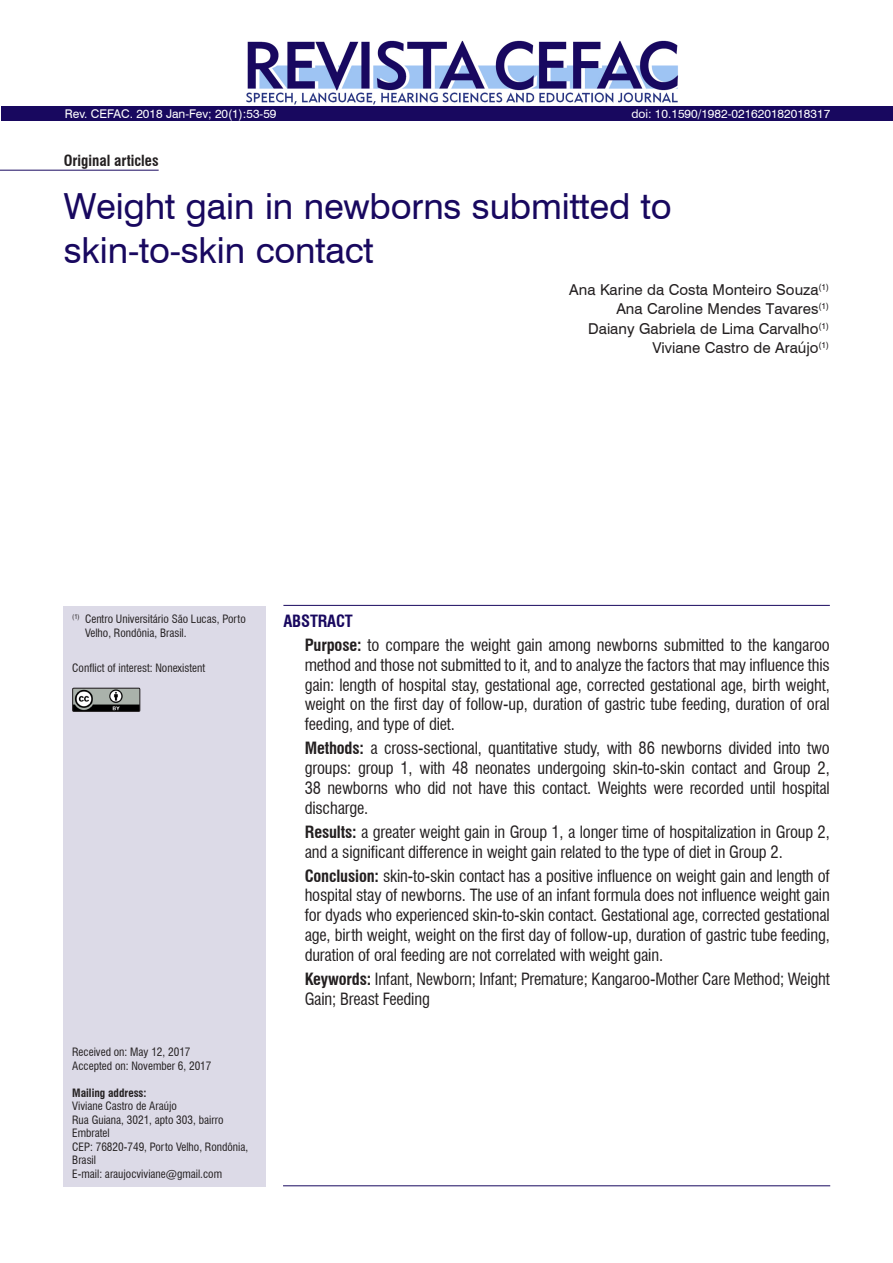
<style>
.page{position:relative;width:893px;height:1263px;background:#fff}
.page>*{position:absolute;margin:0;border:0;box-sizing:border-box;transform-origin:0 0}
.Titulo_só_inglês{font:36px/43.2px "Swiss 721 BT";letter-spacing:-.005em;color:#18085f}
.Resumo_só_ingles{font:condensed 16.5px/19.8px "Swiss 721 BT";letter-spacing:-.01em;color:#231f20;text-align:justify}
.Resumo_título{font:700 condensed 16.5px "Swiss 721 BT";letter-spacing:-.01em;color:#18085f}
.Autor{font:15px "Swiss 721 BT";color:#231f20}
.Tipo_de_artigo{font:700 condensed 15px "Swiss 721 BT";color:#231f20}
.Legenda_bibliográfi{font:12px "Swiss 721 BT";color:#fff}
.DOI_-_variável_1{font:12px "Swiss 721 BT";color:#fff}
.Endereço_correspond{font:condensed 11.25px/13.5px "Swiss 721 BT";color:#231f20}
.Notas{font:condensed 11.25px/13.5px "Swiss 721 BT";color:#231f20}
.Endereço_correspond-2{font:700 condensed 11.25px "Swiss 721 BT";color:#231f20}
.s1{font-weight:700}
</style>
<div class="page">
<div style="left:64px;top:606px;width:202px;height:580px;background:#dcdae7"></div>
<img style="left:74px;top:690px;width:64px;height:20px">
<div style="left:72px;top:688px;width:68px;height:24px;border:1px solid #231f20"></div>
<hr style="left:283px;top:605px;width:547px;height:1px;background:#18085f">
<hr style="left:283px;top:1185px;width:547px;height:1px;background:#18085f">
<hr style="left:0;top:170px;width:159px;height:1px;background:#18085f">
<img style="left:246px;top:40px;width:432px;height:65px">
<div style="left:1px;top:106px;width:892px;height:15px;background:#18085f"></div>
<p class="Legenda_bibliográfi" style="left:65px;top:106px;width:213px">Rev. CEFAC. 2018 Jan-Fev; 20(1):53-59</p>
<p class="DOI_-_variável_1" style="left:631px;top:106px;width:200px">doi: 10.1590/1982-021620182018317</p>
<p class="Tipo_de_artigo" style="left:64px;top:152px;width:96px">Original articles</p>
<p class="Titulo_só_inglês" style="left:64px;top:183px;width:609px">Weight gain in newborns submitted to skin-to-skin contact</p>
<p class="Autor" style="left:569px;top:279px;width:261px">Ana Karine da Costa Monteiro Souza<sup>(1)</sup></p>
<p class="Autor" style="left:616px;top:299px;width:214px">Ana Caroline Mendes Tavares<sup>(1)</sup></p>
<p class="Autor" style="left:588px;top:318px;width:242px">Daiany Gabriela de Lima Carvalho<sup>(1)</sup></p>
<p class="Autor" style="left:652px;top:338px;width:178px">Viviane Castro de Araújo<sup>(1)</sup></p>
<p class="Notas" style="left:85px;top:612px;width:162px;text-indent:-13px"><sup>(1)</sup> Centro Universitário São Lucas, Porto<br>Velho, Rondônia, Brasil.</p>
<p class="Notas" style="left:72px;top:661px;width:134px">Conflict of interest: Nonexistent</p>
<p class="Endereço_correspond" style="left:72px;top:1045px;width:120px">Received on: May 12, 2017</p>
<p class="Endereço_correspond" style="left:72px;top:1059px;width:141px">Accepted on: November 6, 2017</p>
<p class="Endereço_correspond-2" style="left:72px;top:1086px;width:76px">Mailing address:</p>
<p class="Endereço_correspond" style="left:72px;top:1099px;width:106px">Viviane Castro de Araújo</p>
<p class="Endereço_correspond" style="left:72px;top:1113px;width:153px">Rua Guiana, 3021, apto 303, bairro<br>Embratel</p>
<p class="Endereço_correspond" style="left:72px;top:1140px;width:177px">CEP: 76820-749, Porto Velho, Rondônia,<br>Brasil</p>
<p class="Endereço_correspond" style="left:72px;top:1167px;width:151px">E-mail: araujocviviane@gmail.com</p>
<p class="Resumo_título" style="left:283px;top:611px;width:71px">ABSTRACT</p>
<p class="Resumo_só_ingles" style="left:305px;top:635px;width:527px"><span class="s1">Purpose:</span> to compare the weight gain among newborns submitted to the kangaroo method and those not submitted to it, and to analyze the factors that may influence this gain: length of hospital stay, gestational age, corrected gestational age, birth weight, weight on the first day of follow-up, duration of gastric tube feeding, duration of oral feeding, and type of diet.</p>
<p class="Resumo_só_ingles" style="left:305px;top:738px;width:527px"><span class="s1">Methods:</span> a cross-sectional, quantitative study, with 86 newborns divided into two groups: group 1, with 48 neonates undergoing skin-to-skin contact and Group 2, 38 newborns who did not have this contact. Weights were recorded until hospital discharge.</p>
<p class="Resumo_só_ingles" style="left:305px;top:822px;width:527px"><span class="s1">Results:</span> a greater weight gain in Group 1, a longer time of hospitalization in Group 2, and a significant difference in weight gain related to the type of diet in Group 2.</p>
<p class="Resumo_só_ingles" style="left:305px;top:866px;width:527px"><span class="s1">Conclusion:</span> skin-to-skin contact has a positive influence on weight gain and length of hospital stay of newborns. The use of an infant formula does not influence weight gain for dyads who experienced skin-to-skin contact. Gestational age, corrected gestational age, birth weight, weight on the first day of follow-up, duration of gastric tube feeding, duration of oral feeding are not correlated with weight gain.</p>
<p class="Resumo_só_ingles" style="left:305px;top:969px;width:527px"><span class="s1">Keywords:</span> Infant, Newborn; Infant; Premature; Kangaroo-Mother Care Method; Weight<br>Gain; Breast Feeding</p>
</div>
